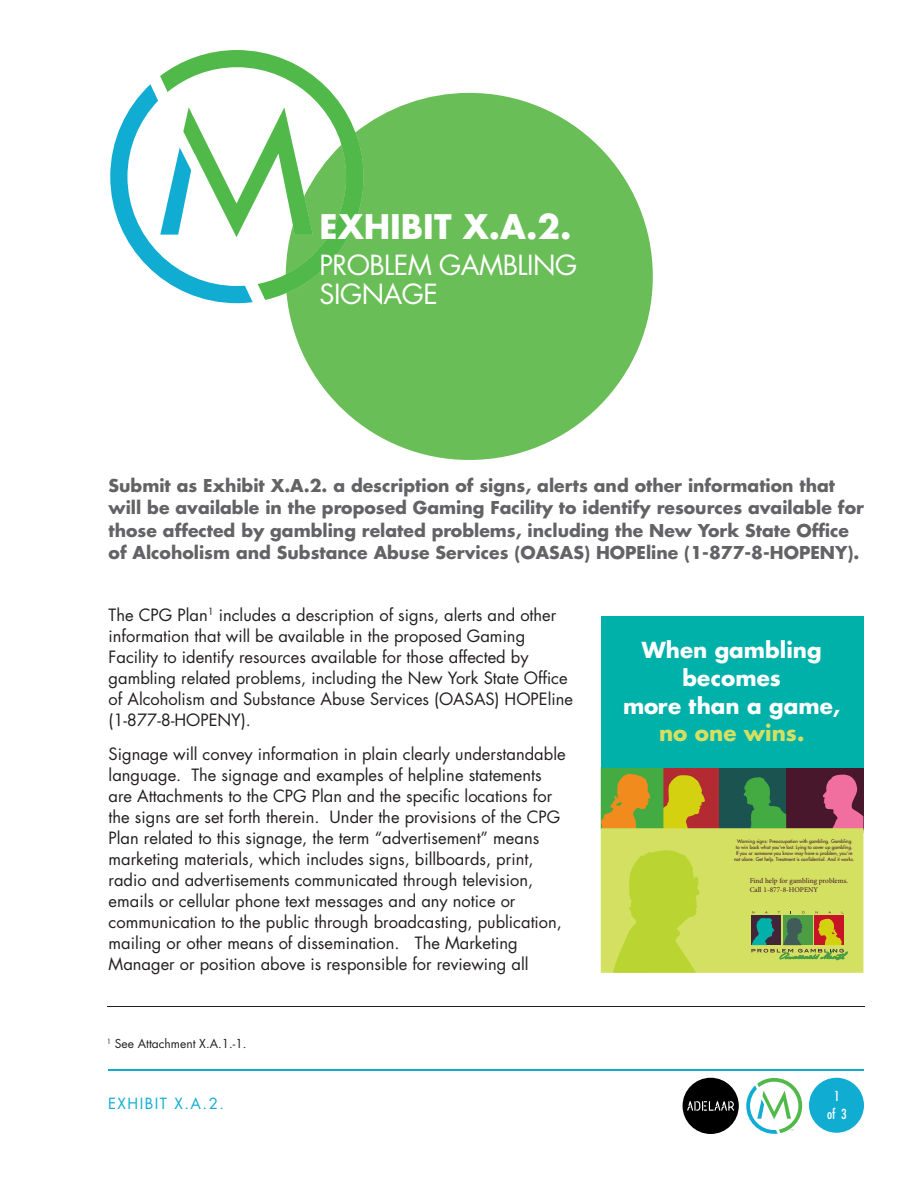
<style>
.page{position:relative;width:918px;height:1188px;background:#fff}
.page>*{position:absolute;margin:0;border:0;box-sizing:border-box;transform-origin:0 0}
.t1{font:700 33px "Futura Std";color:#fff}
.t2{font:27px/28.5px "Futura Std";letter-spacing:-.02em;color:#fff}
.t3{font:700 21.45px/27.8px "Futura";color:#fff;text-align:center}
.t4{font:700 21.45px "Futura";color:#d4e062}
.t5{font:700 17.25px/22.5px "Futura Std";color:#636366}
.t6{font:16.5px/21px "Futura Std";color:#231f20}
.t7{font:15px "Futura Std";letter-spacing:.1em;color:#10acd2}
.t8{font:condensed 13.5px "Futura Std";color:#fff}
.t9{font:500 condensed 13.5px "Futura";color:#fff}
.t10{font:12px "Futura Std";color:#231f20}
.t11{font:7.35px/9.1px "Minion Pro";color:#48172b}
.t12{font:4.8px/6px "Futura";color:#48172b;text-align:center}
</style>
<div class="page">
<svg style="left:746px;top:1078px;width:56px;height:56px"></svg>
<div style="left:809px;top:1078px;width:55px;height:55px;background:#10acd2;border-radius:50%"></div>
<hr style="left:108px;top:1069px;width:756px;height:2px;background:#10acd2">
<div style="left:683px;top:1078px;width:56px;height:56px;background:#000001;border-radius:50%"></div>
<svg style="left:687px;top:1101px;width:47px;height:10px"></svg>
<svg style="left:160px;top:50px;width:163px;height:34px"></svg>
<svg style="left:287px;top:93px;width:366px;height:367px;fill:#6abe58"></svg>
<svg style="left:110px;top:84px;width:253px;height:219px"></svg>
<hr style="left:107px;top:1006px;width:757px;height:1px;background:#231f20">
<div style="left:663px;top:767px;width:59px;height:63px;background:#b32a33"></div>
<svg style="left:663px;top:775px;width:42px;height:53px"></svg>
<div style="left:601px;top:767px;width:62px;height:62px;background:#44aa42"></div>
<div style="left:781px;top:761px;width:82px;height:68px;background:#48172b"></div>
<svg style="left:823px;top:774px;width:40px;height:54px"></svg>
<div style="left:720px;top:767px;width:66px;height:63px;background:#1b5351"></div>
<svg style="left:743px;top:777px;width:43px;height:51px"></svg>
<div style="left:601px;top:616px;width:262px;height:152px;background:#00b1a9"></div>
<svg style="left:601px;top:774px;width:49px;height:54px"></svg>
<div style="left:601px;top:828px;width:262px;height:145px;background:#d4e062"></div>
<svg style="left:613px;top:850px;width:87px;height:123px"></svg>
<svg style="left:751px;top:911px;width:97px;height:49px"></svg>
<h1 class="t1" style="left:320px;top:205px;width:253px">EXHIBIT X.A.2.</h1>
<h2 class="t2" style="left:320px;top:251px;width:259px">PROBLEM GAMBLING<br>SIGNAGE</h2>
<p class="t5" style="left:109px;top:474px;width:757px">Submit as Exhibit X.A.2. a description of signs, alerts and other information that will be available in the proposed Gaming Facility to identify resources available for those affected by gambling related problems, including the New York State Office of Alcoholism and Substance Abuse Services (OASAS) HOPEline (1-877-8-HOPENY).</p>
<p class="t6" style="left:109px;top:604px;width:466px">The CPG Plan<sup>1</sup> includes a description of signs, alerts and other information that will be available in the proposed Gaming Facility to identify resources available for those affected by gambling related problems, including the New York State Office of Alcoholism and Substance Abuse Services (OASAS) HOPEline (1-877-8-HOPENY).</p>
<p class="t6" style="left:109px;top:744px;width:459px">Signage will convey information in plain clearly understandable language. The signage and examples of helpline statements are Attachments to the CPG Plan and the specific locations for the signs are set forth therein. Under the provisions of the CPG Plan related to this signage, the term “advertisement” means marketing materials, which includes signs, billboards, print, radio and advertisements communicated through television, emails or cellular phone text messages and any notice or communication to the public through broadcasting, publication, mailing or other means of dissemination. The Marketing Manager or position above is responsible for reviewing all</p>
<p class="t10" style="left:107px;top:1036px;width:141px"><sup>1</sup> See Attachment X.A.1.-1.</p>
<p class="t7" style="left:108px;top:1094px;width:118px">EXHIBIT X.A.2.</p>
<h3 class="t3" style="left:623px;top:636px;width:219px">When gambling becomes<br>more than a game,</h3>
<h3 class="t4" style="left:659px;top:719px;width:147px">no one wins.</h3>
<p class="t12" style="left:734px;top:839px;width:122px">Warning signs: Preoccupation with gambling. Gambling<br>to win back what you’ve lost. Lying to cover up gambling.<br>If you or someone you know may have a problem, you’re not alone. Get help. Treatment is confidential. And it works.</p>
<p class="t11" style="left:750px;top:876px;width:100px">Find help for gambling problems.<br>Call 1-877-8-HOPENY</p>
<p class="t9" style="left:834px;top:1087px;width:7px">1</p>
<p class="t8" style="left:827px;top:1105px;width:21px">of 3</p>
</div>
